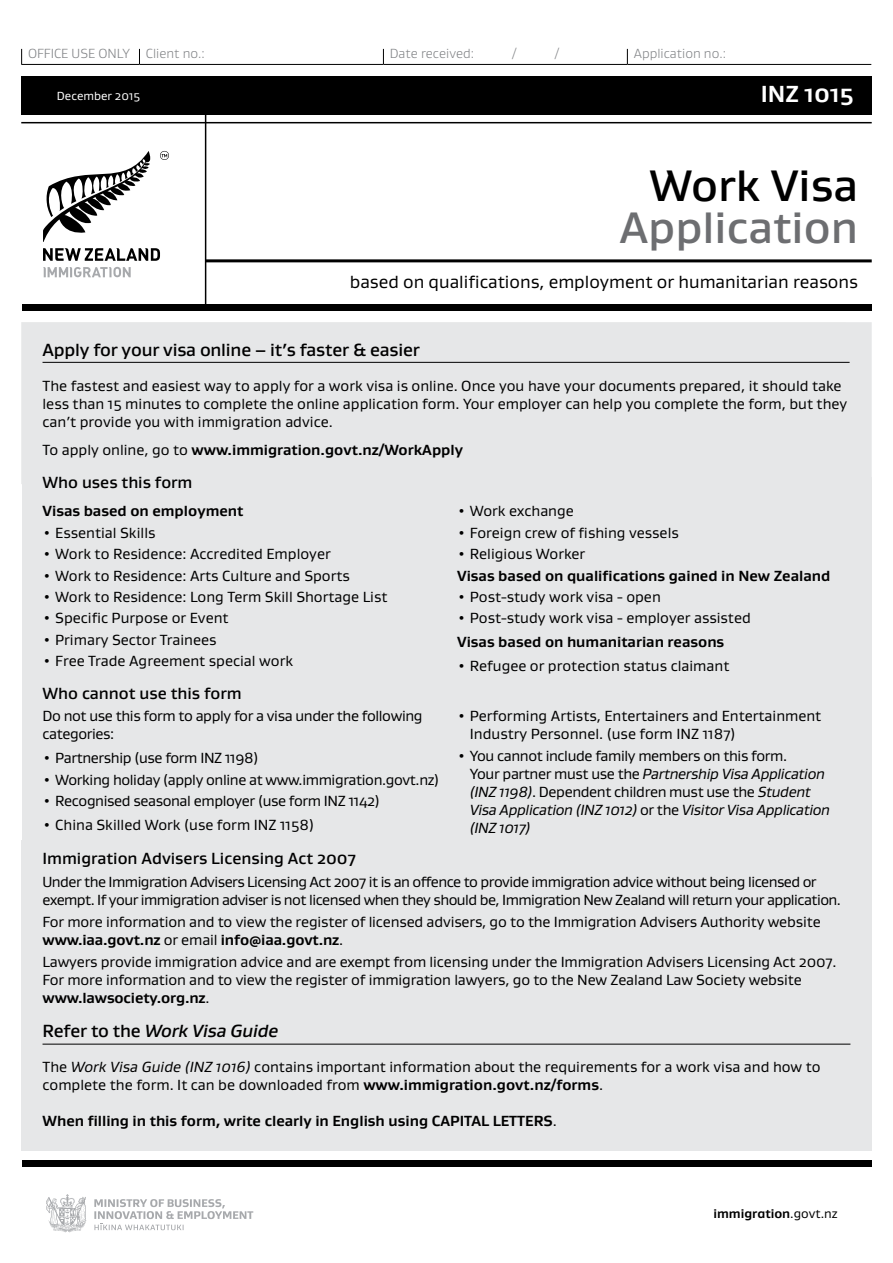
<style>
.page{position:relative;width:893px;height:1263px;background:#fff}
.page>*{position:absolute;margin:0;border:0;box-sizing:border-box;transform-origin:0 0}
.t1{font:500 45px "Gustan";color:#6d6e71}
.t2{font:500 45px "Gustan";color:#000}
.t3{font:700 23.7px "Gustan";color:#fff}
.t4{font:18px "Gustan";color:#000}
.t5{font:500 18px "Gustan";letter-spacing:-.01em;color:#000}
.t6{font:italic 500 18px "Gustan";letter-spacing:-.01em;color:#000}
.t7{font:500 16.5px "Gustan";color:#000}
.t8{font:15px/18px "Gustan";color:#000}
.t9{font:15px/18px "Gustan";letter-spacing:-.035em;color:#000}
.t10{font:700 15px "Gustan";color:#000}
.t11{font:italic 15px/18px "Gustan";letter-spacing:-.025em;color:#000}
.t12{font:15px/18px "Gustan";letter-spacing:-.025em;color:#000}
.t13{font:300 13.5px "Gustan";color:#808285}
.t14{font:700 12.9px "Gustan";color:#000}
.t15{font:12px "Gustan";color:#fff}
.s1{font-weight:400}
.s2{font-style:normal}
.s3{font-weight:700}
.s4{font-style:italic}
</style>
<div class="page">
<div style="left:21px;top:77px;width:851px;height:38px;background:#000"></div>
<hr style="left:21px;top:122px;width:851px;height:1px;background:#000">
<hr style="left:206px;top:259px;width:666px;height:3px;background:#000">
<hr style="left:21px;top:64px;width:118px;height:1px;background:#000">
<svg style="left:21px;top:49px;width:1px;height:15px"></svg>
<svg style="left:139px;top:49px;width:1px;height:15px"></svg>
<svg style="left:383px;top:49px;width:1px;height:15px"></svg>
<svg style="left:627px;top:49px;width:1px;height:15px"></svg>
<hr style="left:139px;top:64px;width:244px;height:1px;background:#000">
<hr style="left:383px;top:64px;width:244px;height:1px;background:#000">
<hr style="left:627px;top:64px;width:244px;height:1px;background:#000">
<div style="left:22px;top:305px;width:850px;height:6px;background:#000"></div>
<hr style="left:205px;top:85px;width:1px;height:221px;background:#000">
<div style="left:22px;top:1160px;width:850px;height:6px;background:#000"></div>
<svg style="left:46px;top:1194px;width:41px;height:38px"></svg>
<svg style="left:94px;top:1199px;width:159px;height:31px"></svg>
<svg style="left:43px;top:151px;width:108px;height:91px"></svg>
<svg style="left:160px;top:151px;width:9px;height:9px"></svg>
<svg style="left:43px;top:248px;width:117px;height:13px"></svg>
<svg style="left:43px;top:267px;width:88px;height:10px"></svg>
<div style="left:21px;top:322px;width:851px;height:162px;background:#e6e7e8"></div>
<hr style="left:43px;top:362px;width:807px;height:1px;background:#000">
<div style="left:21px;top:840px;width:851px;height:310px;background:#e6e7e8"></div>
<hr style="left:43px;top:1044px;width:807px;height:1px;background:#000">
<div style="left:22px;top:477px;width:850px;height:370px;background:#e6e7e8"></div>
<p class="t13" style="left:28px;top:45px;width:178px">OFFICE USE ONLY Client no.:</p>
<p class="t13" style="left:390px;top:45px;width:86px">Date received:</p>
<p class="t13" style="left:512px;top:45px;width:6px">/</p>
<p class="t13" style="left:555px;top:45px;width:6px">/</p>
<p class="t13" style="left:634px;top:45px;width:94px">Application no.:</p>
<p class="t15" style="left:57px;top:88px;width:85px">December 2015</p>
<h2 class="t3" style="left:761px;top:78px;width:94px">INZ 1015</h2>
<h1 class="t2" style="left:650px;top:156px;width:210px">Work Visa</h1>
<h1 class="t1" style="left:619px;top:198px;width:240px">Application</h1>
<p class="t4" style="left:350px;top:270px;width:510px">based on qualifications, employment or humanitarian reasons</p>
<p class="t5" style="left:43px;top:338px;width:379px">Apply for your visa online – it’s faster &amp; easier</p>
<p class="t8" style="left:43px;top:376px;width:806px">The fastest and easiest way to apply for a work visa is online. Once you have your documents prepared, it should take less than 15 minutes to complete the online application form. Your employer can help you complete the form, but they can’t provide you with immigration advice.</p>
<p class="t10" style="left:43px;top:440px;width:422px"><span class="s1">To apply online, go to</span> www.immigration.govt.nz/WorkApply</p>
<p class="t7" style="left:43px;top:472px;width:151px">Who uses this form</p>
<p class="t10" style="left:43px;top:501px;width:203px">Visas based on employment</p>
<p class="t8" style="left:43px;top:523px;width:114px">• Essential Skills</p>
<p class="t8" style="left:43px;top:545px;width:290px">• Work to Residence: Accredited Employer</p>
<p class="t8" style="left:43px;top:566px;width:309px">• Work to Residence: Arts Culture and Sports</p>
<p class="t8" style="left:43px;top:587px;width:346px">• Work to Residence: Long Term Skill Shortage List</p>
<p class="t8" style="left:43px;top:609px;width:188px">• Specific Purpose or Event</p>
<p class="t8" style="left:43px;top:630px;width:175px">• Primary Sector Trainees</p>
<p class="t8" style="left:43px;top:652px;width:252px">• Free Trade Agreement special work</p>
<p class="t7" style="left:43px;top:683px;width:201px">Who cannot use this form</p>
<p class="t12" style="left:43px;top:707px;width:382px">Do not use this form to apply for a visa under the following categories:</p>
<p class="t12" style="left:43px;top:749px;width:217px">• Partnership (use form INZ 1198)</p>
<p class="t12" style="left:43px;top:770px;width:398px">• Working holiday (apply online at www.immigration.govt.nz)</p>
<p class="t12" style="left:43px;top:791px;width:339px">• Recognised seasonal employer (use form INZ 1142)</p>
<p class="t8" style="left:43px;top:815px;width:273px">• China Skilled Work (use form INZ 1158)</p>
<p class="t8" style="left:457px;top:502px;width:118px">• Work exchange</p>
<p class="t8" style="left:457px;top:523px;width:223px">• Foreign crew of fishing vessels</p>
<p class="t8" style="left:457px;top:545px;width:130px">• Religious Worker</p>
<p class="t10" style="left:457px;top:566px;width:375px">Visas based on qualifications gained in New Zealand</p>
<p class="t8" style="left:457px;top:587px;width:205px">• Post-study work visa - open</p>
<p class="t8" style="left:457px;top:609px;width:295px">• Post-study work visa - employer assisted</p>
<p class="t10" style="left:457px;top:632px;width:269px">Visas based on humanitarian reasons</p>
<p class="t8" style="left:457px;top:657px;width:274px">• Refugee or protection status claimant</p>
<p class="t8" style="left:470px;top:707px;width:353px;text-indent:-13px">• Performing Artists, Entertainers and Entertainment<br>Industry Personnel. (use form INZ 1187)</p>
<p class="t11" style="left:470px;top:747px;width:362px;text-indent:-13px"><span class="s2">• You cannot include family members on this form.<br>Your partner must use the</span> Partnership Visa Application (INZ 1198)<span class="s2">. Dependent children must use the</span> Student Visa Application (INZ 1012) <span class="s2">or the</span> Visitor Visa Application (INZ 1017)</p>
<p class="t7" style="left:43px;top:848px;width:315px">Immigration Advisers Licensing Act 2007</p>
<p class="t9" style="left:43px;top:872px;width:800px">Under the Immigration Advisers Licensing Act 2007 it is an offence to provide immigration advice without being licensed or exempt. If your immigration adviser is not licensed when they should be, Immigration New Zealand will return your application.</p>
<p class="t8" style="left:43px;top:912px;width:780px">For more information and to view the register of licensed advisers, go to the Immigration Advisers Authority website <span class="s3">www.iaa.govt.nz</span> or email <span class="s3">info@iaa.govt.nz</span>.</p>
<p class="t8" style="left:43px;top:952px;width:795px">Lawyers provide immigration advice and are exempt from licensing under the Immigration Advisers Licensing Act 2007.<br>For more information and to view the register of immigration lawyers, go to the New Zealand Law Society website <span class="s3">www.lawsociety.org.nz</span>.</p>
<p class="t6" style="left:43px;top:1019px;width:237px"><span class="s2">Refer to the</span> Work Visa Guide</p>
<p class="t8" style="left:43px;top:1058px;width:780px">The <span class="s4">Work Visa Guide (INZ 1016)</span> contains important information about the requirements for a work visa and how to complete the form. It can be downloaded from <span class="s3">www.immigration.govt.nz/forms</span>.</p>
<p class="t10" style="left:43px;top:1111px;width:516px">When filling in this form, write clearly in English using CAPITAL LETTERS<span class="s1">.</span></p>
<p class="t14" style="left:713px;top:1205px;width:126px">immigration<span class="s1">.govt.nz</span></p>
</div>
